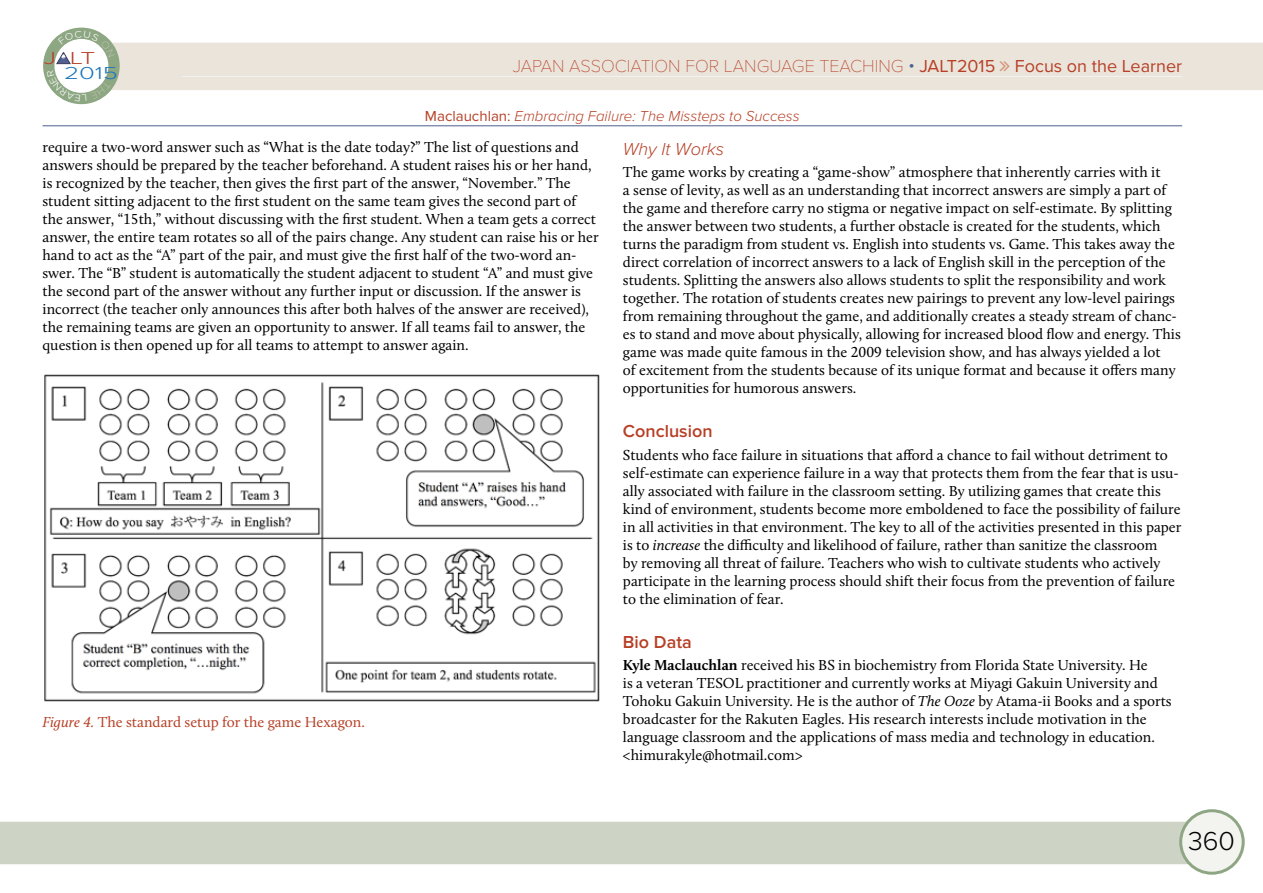
<style>
.page{position:relative;width:1263px;height:893px;background:#fff}
.page>*{position:absolute;margin:0;border:0;box-sizing:border-box;transform-origin:0 0}
.t1{font:300 27px "Proxima Nova";color:#000}
.t2{font:100 18px "Proxima Nova T";color:#b74026}
.t3{font:600 18px "Proxima Nova";color:#b74026}
.t4{font:italic 300 18px "Proxima Nova";color:#b74026}
.t5{font:300 18px "Proxima Nova";color:#1c75bc;scale:1.45 1}
.t6{font:300 18px "Proxima Nova";color:#b73f26;scale:1.46 1}
.t7{font:15px/18px "Calluna";color:#000}
.t8{font:italic 300 15px "Proxima Nova";color:#b74026}
.t9{font:15px "Calluna";color:#b74026}
.s1{font-family:"Proxima Nova";font-weight:300;color:#4e6090}
.s2{font-family:"Proxima Nova";font-weight:400}
.s3{font-weight:400;font-style:normal}
.s4{font-style:italic}
.s5{font-weight:700}
</style>
<div class="page">
<div style="left:0;top:822px;width:1190px;height:42px;background:#cdd4c5"></div>
<div style="left:1181px;top:811px;width:62px;height:62px;background:#f3f4f0;border-radius:50%"></div>
<div style="left:1179px;top:809px;width:66px;height:66px;border:3px solid #8ea683;border-radius:50%"></div>
<div style="left:120px;top:43px;width:1143px;height:47px;background:#eae4db"></div>
<hr style="left:182px;top:76px;width:1000px;height:1px;background:#f3f4f0">
<hr style="left:43px;top:126px;width:1139px;height:1px;background:#4e6090">
<img style="left:44px;top:374px;width:556px;height:328px">
<svg style="left:1000px;top:61px;width:10px;height:10px"></svg>
<svg style="left:43px;top:28px;width:77px;height:76px"></svg>
<p class="t6" style="left:44px;top:48px;width:37px">J LT</p>
<p class="t5" style="left:64px;top:63px;width:39px">2015</p>
<p class="t2" style="left:513px;top:55px;width:671px">JAPAN ASSOCIATION FOR LANGUAGE TEACHING <span class="s1">•</span> <span class="s2">JALT2015 Focus on the Learner</span></p>
<p class="t8" style="left:425px;top:108px;width:376px"><span class="s3">Maclauchlan:</span> Embracing Failure: The Missteps to Success</p>
<p class="t7" style="left:43px;top:137px;width:558px">require a two-word answer such as “What is the date today?” The list of questions and answers should be prepared by the teacher beforehand. A student raises his or her hand, is recognized by the teacher, then gives the first part of the answer, “November.” The student sitting adjacent to the first student on the same team gives the second part of the answer, “15th,” without discussing with the first student. When a team gets a correct answer, the entire team rotates so all of the pairs change. Any student can raise his or her hand to act as the “A” part of the pair, and must give the first half of the two-word an&shy;swer. The “B” student is automatically the student adjacent to student “A” and must give the second part of the answer without any further input or discussion. If the answer is incorrect (the teacher only announces this after both halves of the answer are received), the remaining teams are given an opportunity to answer. If all teams fail to answer, the question is then opened up for all teams to attempt to answer again.</p>
<p class="t4" style="left:623px;top:139px;width:103px">Why It Works</p>
<p class="t7" style="left:623px;top:163px;width:559px">The game works by creating a “game-show” atmosphere that inherently carries with it<br>a sense of levity, as well as an understanding that incorrect answers are simply a part of the game and therefore carry no stigma or negative impact on self-estimate. By splitting the answer between two students, a further obstacle is created for the students, which turns the paradigm from student vs. English into students vs. Game. This takes away the direct correlation of incorrect answers to a lack of English skill in the perception of the students. Splitting the answers also allows students to split the responsibility and work together. The rotation of students creates new pairings to prevent any low-level pairings from remaining throughout the game, and additionally creates a steady stream of chanc&shy;es to stand and move about physically, allowing for increased blood flow and energy. This game was made quite famous in the 2009 television show, and has always yielded a lot<br>of excitement from the students because of its unique format and because it offers many opportunities for humorous answers.</p>
<p class="t3" style="left:623px;top:421px;width:91px">Conclusion</p>
<p class="t7" style="left:623px;top:445px;width:560px">Students who face failure in situations that afford a chance to fail without detriment to self-estimate can experience failure in a way that protects them from the fear that is usu&shy;ally associated with failure in the classroom setting. By utilizing games that create this kind of environment, students become more emboldened to face the possibility of failure in all activities in that environment. The key to all of the activities presented in this paper is to <span class="s4">increase</span> the difficulty and likelihood of failure, rather than sanitize the classroom<br>by removing all threat of failure. Teachers who wish to cultivate students who actively participate in the learning process should shift their focus from the prevention of failure to the elimination of fear.</p>
<p class="t3" style="left:623px;top:632px;width:70px">Bio Data</p>
<p class="t7" style="left:623px;top:656px;width:550px"><span class="s5">Kyle Maclauchlan</span> received his BS in biochemistry from Florida State University. He<br>is a veteran TESOL practitioner and currently works at Miyagi Gakuin University and Tohoku Gakuin University. He is the author of <span class="s4">The Ooze</span> by Atama-ii Books and a sports broadcaster for the Rakuten Eagles. His research interests include motivation in the language classroom and the applications of mass media and technology in education. &lt;himurakyle@hotmail.com&gt;</p>
<p class="t9" style="left:43px;top:713px;width:324px"><span class="s4">Figure 4.</span> The standard setup for the game Hexagon.</p>
<h1 class="t1" style="left:1188px;top:825px;width:48px">360</h1>
</div>
